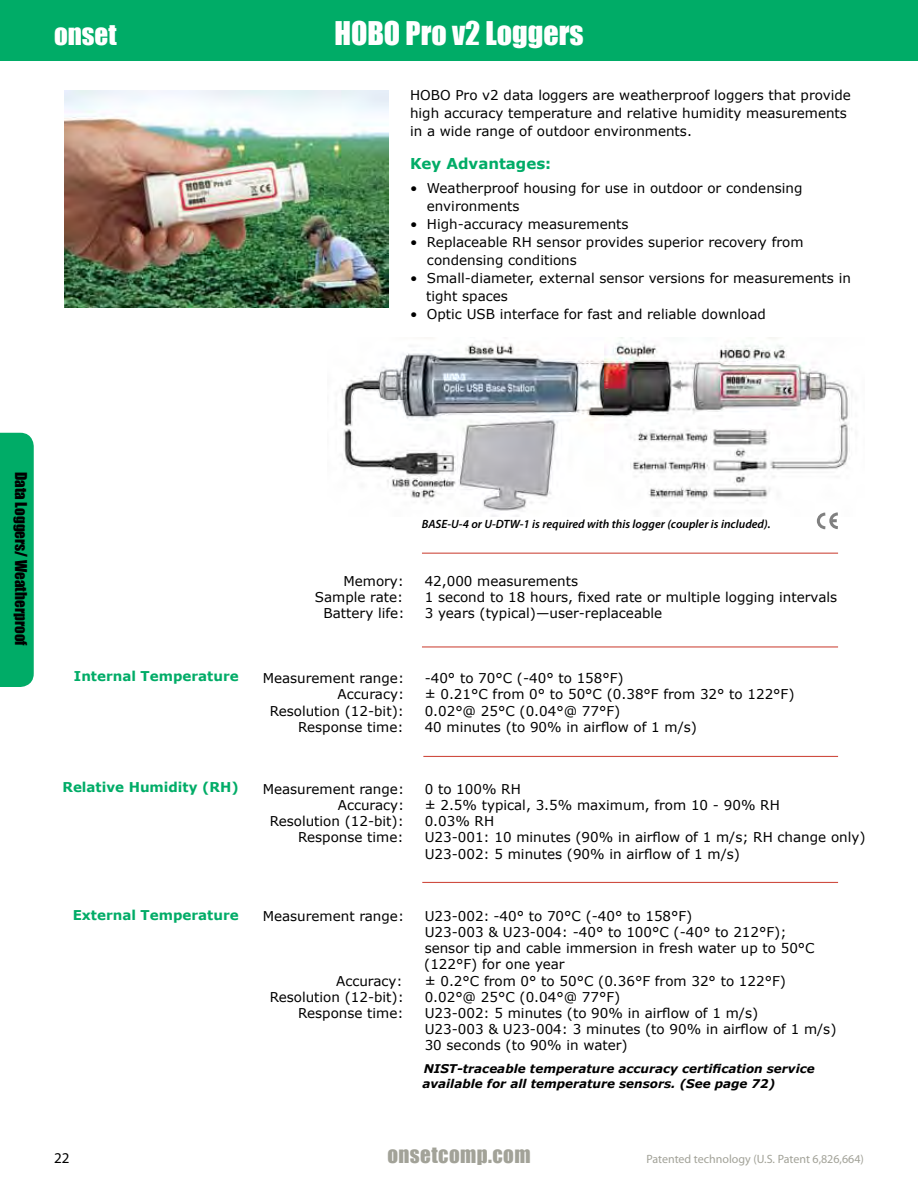
<style>
.page{position:relative;width:918px;height:1188px;background:#fff}
.page>*{position:absolute;margin:0;border:0;box-sizing:border-box;transform-origin:0 0}
.t1{font:30px "Impact";color:#fff}
.t2{font:27px "Impact";color:#fff}
.t3{font:21px "Impact";letter-spacing:.02em;color:#a2a298}
.t4{font:15px "Impact";color:#000}
.t5{font:700 15px "Verdana";color:#00ac67}
.t6{font:15px "Myriad Pro";color:#000}
.t7{font:13.5px/16.2px "Verdana";color:#000}
.t8{font:700 13.5px "Verdana";color:#00ac67}
.t9{font:italic 700 12px/14.4px "Verdana";color:#000}
.t10{font:italic 600 12px "Myriad Pro";color:#000}
.t11{font:12px "Myriad Pro";color:#a2a298}
</style>
<div class="page">
<div style="left:0;top:0;width:918px;height:61px;background:#00ac67"></div>
<div style="left:0;top:433px;width:34px;height:254px;background:#00ac67"></div>
<hr style="left:423px;top:756px;width:415px;height:1px;background:#cf4d41">
<hr style="left:422px;top:646px;width:416px;height:2px;background:#cf4d41">
<hr style="left:422px;top:553px;width:416px;height:1px;background:#cf4d41">
<hr style="left:422px;top:882px;width:416px;height:1px;background:#cf4d41">
<img style="left:341px;top:338px;width:511px;height:179px">
<svg style="left:815px;top:511px;width:26px;height:19px"></svg>
<img style="left:65px;top:90px;width:324px;height:217px">
<h2 class="t2" style="left:54px;top:18px;width:64px">onset</h2>
<h1 class="t1" style="left:334px;top:15px;width:251px">HOBO Pro v2 Loggers</h1>
<p class="t7" style="left:410px;top:86px;width:442px;line-height:18px">HOBO Pro v2 data loggers are weatherproof loggers that provide high accuracy temperature and relative humidity measurements in a wide range of outdoor environments.</p>
<p class="t5" style="left:410px;top:154px;width:143px">Key Advantages:</p>
<p class="t7" style="left:427px;top:178px;width:377px;line-height:18px;text-indent:-17px">• Weatherproof housing for use in outdoor or condensing environments</p>
<p class="t7" style="left:410px;top:215px;width:220px">• High-accuracy measurements</p>
<p class="t7" style="left:427px;top:232px;width:378px;line-height:18px;text-indent:-17px">• Replaceable RH sensor provides superior recovery from condensing conditions</p>
<p class="t7" style="left:426px;top:268px;width:426px;line-height:18px;text-indent:-16px">• Small-diameter, external sensor versions for measurements in tight spaces</p>
<p class="t7" style="left:410px;top:305px;width:357px">• Optic USB interface for fast and reliable download</p>
<p class="t4" style="left:30px;top:472px;width:175px;rotate:90deg">Data Loggers/ Weatherproof</p>
<p class="t10" style="left:422px;top:516px;width:350px">BASE-U-4 or U-DTW-1 is required with this logger (coupler is included).</p>
<p class="t7" style="left:343px;top:572px;width:62px">Memory:</p>
<p class="t7" style="left:425px;top:572px;width:155px">42,000 measurements</p>
<p class="t7" style="left:315px;top:589px;width:90px">Sample rate:</p>
<p class="t7" style="left:425px;top:589px;width:414px">1 second to 18 hours, fixed rate or multiple logging intervals</p>
<p class="t7" style="left:324px;top:605px;width:82px">Battery life:</p>
<p class="t7" style="left:425px;top:605px;width:239px">3 years (typical)—user-replaceable</p>
<p class="t8" style="left:74px;top:667px;width:166px">Internal Temperature</p>
<p class="t7" style="left:263px;top:670px;width:143px">Measurement range:</p>
<p class="t7" style="left:425px;top:670px;width:201px">-40° to 70°C (-40° to 158°F)</p>
<p class="t7" style="left:338px;top:686px;width:68px">Accuracy:</p>
<p class="t7" style="left:425px;top:686px;width:371px">± 0.21°C from 0° to 50°C (0.38°F from 32° to 122°F)</p>
<p class="t7" style="left:270px;top:702px;width:136px">Resolution (12-bit):</p>
<p class="t7" style="left:425px;top:702px;width:197px">0.02°@ 25°C (0.04°@ 77°F)</p>
<p class="t7" style="left:298px;top:718px;width:107px">Response time:</p>
<p class="t7" style="left:425px;top:718px;width:274px">40 minutes (to 90% in airflow of 1 m/s)</p>
<p class="t8" style="left:62px;top:779px;width:178px">Relative Humidity (RH)</p>
<p class="t7" style="left:263px;top:780px;width:143px">Measurement range:</p>
<p class="t7" style="left:425px;top:780px;width:98px">0 to 100% RH</p>
<p class="t7" style="left:338px;top:797px;width:68px">Accuracy:</p>
<p class="t7" style="left:425px;top:797px;width:357px">± 2.5% typical, 3.5% maximum, from 10 - 90% RH</p>
<p class="t7" style="left:270px;top:813px;width:136px">Resolution (12-bit):</p>
<p class="t7" style="left:425px;top:813px;width:71px">0.03% RH</p>
<p class="t7" style="left:298px;top:829px;width:107px">Response time:</p>
<p class="t7" style="left:425px;top:829px;width:442px">U23-001: 10 minutes (90% in airflow of 1 m/s; RH change only)<br>U23-002: 5 minutes (90% in airflow of 1 m/s)</p>
<p class="t8" style="left:73px;top:906px;width:167px">External Temperature</p>
<p class="t7" style="left:263px;top:907px;width:143px">Measurement range:</p>
<p class="t7" style="left:424px;top:907px;width:392px">U23-002: -40° to 70°C (-40° to 158°F)<br>U23-003 &amp; U23-004: -40° to 100°C (-40° to 212°F); sensor tip and cable immersion in fresh water up to 50°C (122°F) for one year</p>
<p class="t7" style="left:336px;top:972px;width:68px">Accuracy:</p>
<p class="t7" style="left:425px;top:972px;width:363px">± 0.2°C from 0° to 50°C (0.36°F from 32° to 122°F)</p>
<p class="t7" style="left:270px;top:988px;width:136px">Resolution (12-bit):</p>
<p class="t7" style="left:425px;top:988px;width:197px">0.02°@ 25°C (0.04°@ 77°F)</p>
<p class="t7" style="left:298px;top:1004px;width:107px">Response time:</p>
<p class="t7" style="left:425px;top:1004px;width:413px">U23-002: 5 minutes (to 90% in airflow of 1 m/s)<br>U23-003 &amp; U23-004: 3 minutes (to 90% in airflow of 1 m/s)<br>30 seconds (to 90% in water)</p>
<p class="t9" style="left:422px;top:1061px;width:394px">NIST-traceable temperature accuracy certification service available for all temperature sensors. (See page 72)</p>
<p class="t6" style="left:54px;top:1148px;width:17px">22</p>
<h3 class="t3" style="left:387px;top:1142px;width:145px">onsetcomp.com</h3>
<p class="t11" style="left:646px;top:1152px;width:219px">Patented technology (U.S. Patent 6,826,664)</p>
</div>
